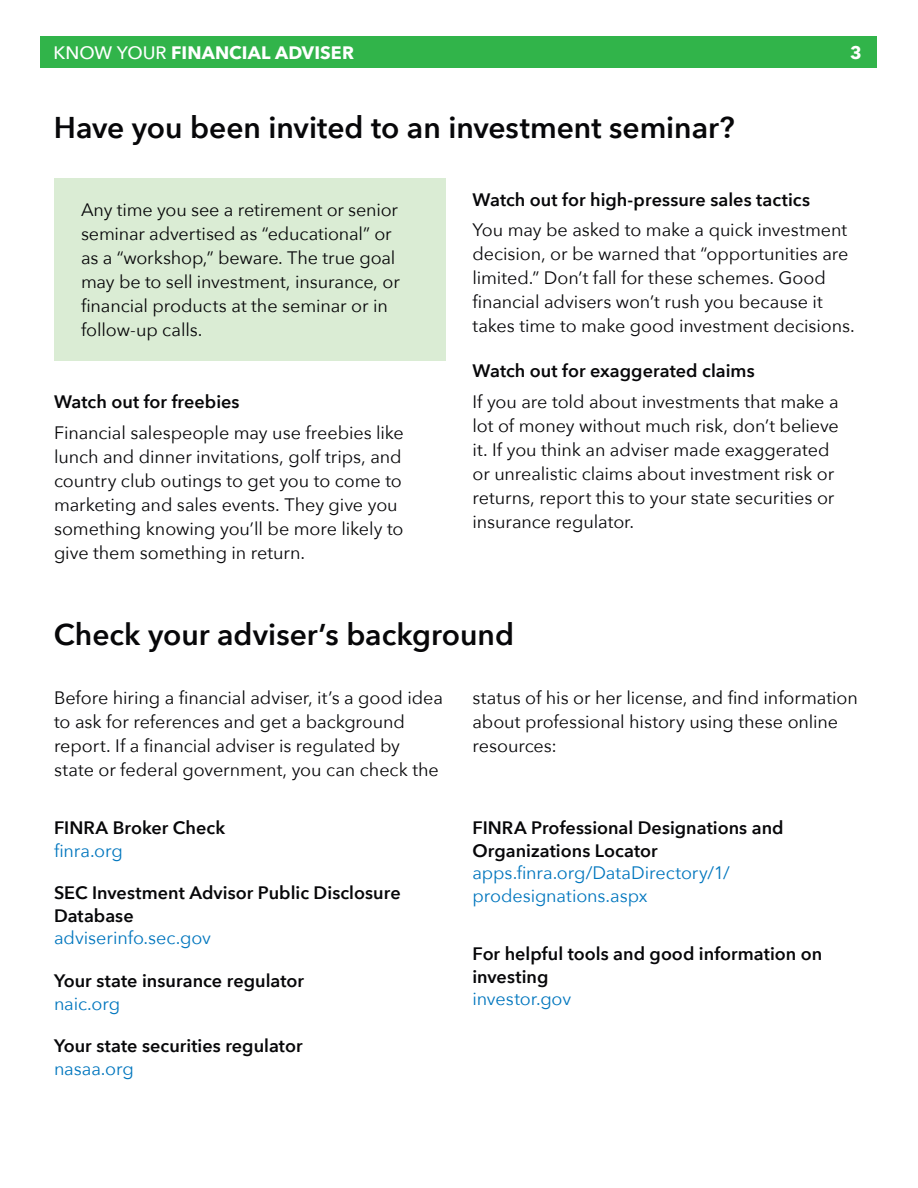
<style>
.page{position:relative;width:918px;height:1188px;background:#fff}
.page>*{position:absolute;margin:0;border:0;box-sizing:border-box;transform-origin:0 0}
.header_2{font:600 30px "Avenir Next";color:#070709}
.paragraph{font:18px/24px "Avenir Next";letter-spacing:-.005em;color:#070709}
.header_3{font:600 18px/22.5px "Avenir Next";color:#070709}
.header_3-2{font:18px/22.5px "Avenir Next";letter-spacing:-.005em;color:#0076be}
.t1{font:700 18px "Avenir Next";letter-spacing:.01em;color:#fff}
.s1{font-weight:500}
</style>
<div class="page">
<div style="left:40px;top:36px;width:837px;height:32px;background:#31b44a"></div>
<div style="left:54px;top:178px;width:392px;height:183px;background:#daecd4"></div>
<p class="t1" style="left:54px;top:41px;width:302px"><span class="s1">KNOW YOUR</span> FINANCIAL ADVISER</p>
<p class="t1" style="left:850px;top:41px;width:13px">3</p>
<p class="header_2" style="left:54px;top:109px;width:682px">Have you been invited to an investment seminar?</p>
<p class="paragraph" style="left:81px;top:198px;width:320px">Any time you see a retirement or senior seminar advertised as “educational” or as a “workshop,” beware. The true goal may be to sell investment, insurance, or financial products at the seminar or in follow-up calls.</p>
<p class="header_3" style="left:54px;top:390px;width:187px">Watch out for freebies</p>
<p class="paragraph" style="left:54px;top:421px;width:351px">Financial salespeople may use freebies like lunch and dinner invitations, golf trips, and country club outings to get you to come to marketing and sales events. They give you something knowing you’ll be more likely to</p>
<p class="paragraph" style="left:54px;top:541px;width:253px">give them something in return.</p>
<p class="header_3" style="left:472px;top:188px;width:339px">Watch out for high-pressure sales tactics</p>
<p class="paragraph" style="left:472px;top:218px;width:376px">You may be asked to make a quick investment</p>
<p class="paragraph" style="left:472px;top:242px;width:377px">decision, or be warned that “opportunities are</p>
<p class="paragraph" style="left:472px;top:266px;width:384px">limited.” Don’t fall for these schemes. Good financial advisers won’t rush you because it takes time to make good investment decisions.</p>
<p class="header_3" style="left:472px;top:360px;width:284px">Watch out for exaggerated claims</p>
<p class="paragraph" style="left:472px;top:390px;width:368px">If you are told about investments that make a lot of money without much risk, don’t believe it. If you think an adviser made exaggerated or unrealistic claims about investment risk or returns, report this to your state securities or insurance regulator.</p>
<p class="header_2" style="left:54px;top:617px;width:462px">Check your adviser’s background</p>
<p class="paragraph" style="left:54px;top:685px;width:391px">Before hiring a financial adviser, it’s a good idea to ask for references and get a background report. If a financial adviser is regulated by state or federal government, you can check the</p>
<p class="paragraph" style="left:472px;top:685px;width:387px">status of his or her license, and find information about professional history using these online resources:</p>
<p class="header_3" style="left:54px;top:817px;width:173px">FINRA Broker Check</p>
<p class="header_3-2" style="left:54px;top:839px;width:70px">finra.org</p>
<p class="header_3" style="left:54px;top:882px;width:348px">SEC Investment Advisor Public Disclosure<br>Database</p>
<p class="header_3-2" style="left:54px;top:927px;width:158px">adviserinfo.sec.gov</p>
<p class="header_3" style="left:54px;top:970px;width:252px">Your state insurance regulator</p>
<p class="header_3-2" style="left:54px;top:992px;width:68px">naic.org</p>
<p class="header_3" style="left:54px;top:1035px;width:250px">Your state securities regulator</p>
<p class="header_3-2" style="left:54px;top:1057px;width:81px">nasaa.org</p>
<p class="header_3" style="left:472px;top:817px;width:313px">FINRA Professional Designations and</p>
<p class="header_3" style="left:472px;top:839px;width:187px">Organizations Locator</p>
<p class="header_3-2" style="left:472px;top:862px;width:259px">apps.finra.org/DataDirectory/1/ prodesignations.aspx</p>
<p class="header_3" style="left:472px;top:943px;width:351px">For helpful tools and good information on investing</p>
<p class="header_3-2" style="left:472px;top:988px;width:100px">investor.gov</p>
</div>
